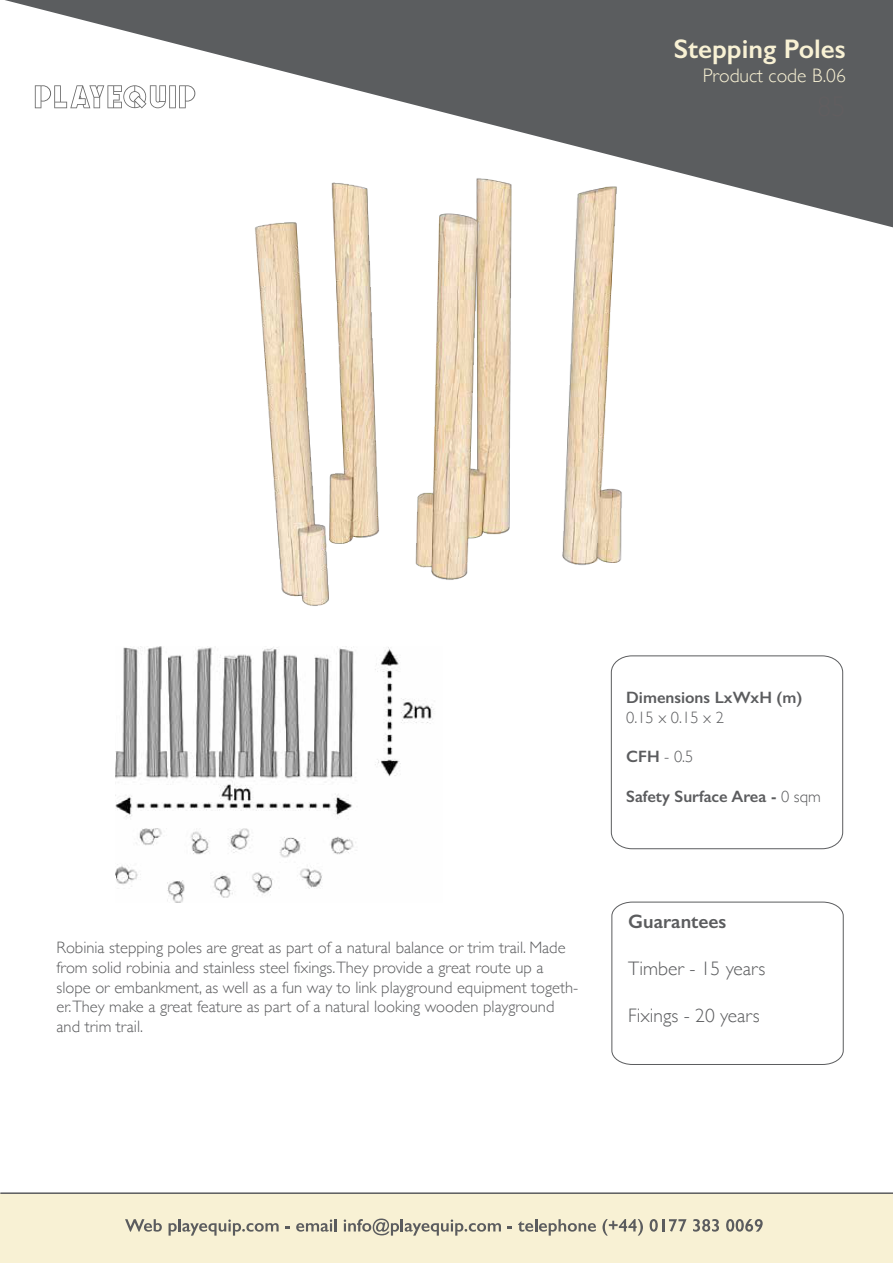
<style>
.page{position:relative;width:893px;height:1263px;background:#fff}
.page>*{position:absolute;margin:0;border:0;box-sizing:border-box;transform-origin:0 0}
.t1{font:600 27px "Gill Sans";color:#f8f1d4}
.t2{font:300 19.5px "Gill Sans";color:#5b5c5e}
.t3{font:300 19.5px "Gill Sans";color:#f8f1d4}
.t4{font:600 19.5px "Gill Sans";color:#5b5c5e}
.t5{font:300 16.5px/19.8px "Gill Sans";color:#5b5c5e}
.t6{font:600 16.5px "Gill Sans";color:#5b5c5e}
.s1{font-weight:600}
.s2{font-weight:300}
</style>
<div class="page">
<svg style="left:5px;top:0;width:888px;height:227px;fill:#5b5d5f"></svg>
<div style="left:0;top:1193px;width:893px;height:70px;background:#f8f1d4"></div>
<svg style="left:125px;top:1219px;width:37px;height:12px"></svg>
<svg style="left:169px;top:1219px;width:110px;height:16px"></svg>
<svg style="left:296px;top:1219px;width:41px;height:12px"></svg>
<svg style="left:344px;top:1218px;width:157px;height:17px"></svg>
<svg style="left:518px;top:1219px;width:78px;height:16px"></svg>
<svg style="left:602px;top:1219px;width:41px;height:16px"></svg>
<svg style="left:650px;top:1219px;width:36px;height:12px"></svg>
<svg style="left:693px;top:1219px;width:26px;height:12px"></svg>
<svg style="left:726px;top:1219px;width:37px;height:12px"></svg>
<hr style="left:0;top:1192px;width:893px;height:2px;background:#5b5c5e">
<svg style="left:611px;top:901px;width:233px;height:164px"></svg>
<svg style="left:611px;top:655px;width:232px;height:194px"></svg>
<svg style="left:35px;top:85px;width:160px;height:23px"></svg>
<img style="left:115px;top:646px;width:319px;height:256px">
<img style="left:252px;top:176px;width:373px;height:430px">
<h1 class="t1" style="left:674px;top:33px;width:173px">Stepping Poles</h1>
<p class="t3" style="left:703px;top:60px;width:145px">Product code B.06</p>
<p class="t5" style="left:57px;top:937px;width:523px">Robinia stepping poles are great as part of a natural balance or trim trail. Made from solid robinia and stainless steel fixings.They provide a great route up a slope or embankment, as well as a fun way to link playground equipment togeth&shy;er.They make a great feature as part of a natural looking wooden playground and trim trail.</p>
<p class="t6" style="left:626px;top:687px;width:178px">Dimensions LxWxH (m)</p>
<p class="t5" style="left:626px;top:707px;width:99px">0.15 x 0.15 x 2</p>
<p class="t5" style="left:626px;top:746px;width:69px"><span class="s1">CFH</span> - 0.5</p>
<p class="t6" style="left:626px;top:786px;width:196px">Safety Surface Area - <span class="s2">0 sqm</span></p>
<p class="t4" style="left:628px;top:909px;width:100px">Guarantees</p>
<p class="t2" style="left:628px;top:953px;width:139px">Timber - 15 years</p>
<p class="t2" style="left:628px;top:1000px;width:133px">Fixings - 20 years</p>
</div>
